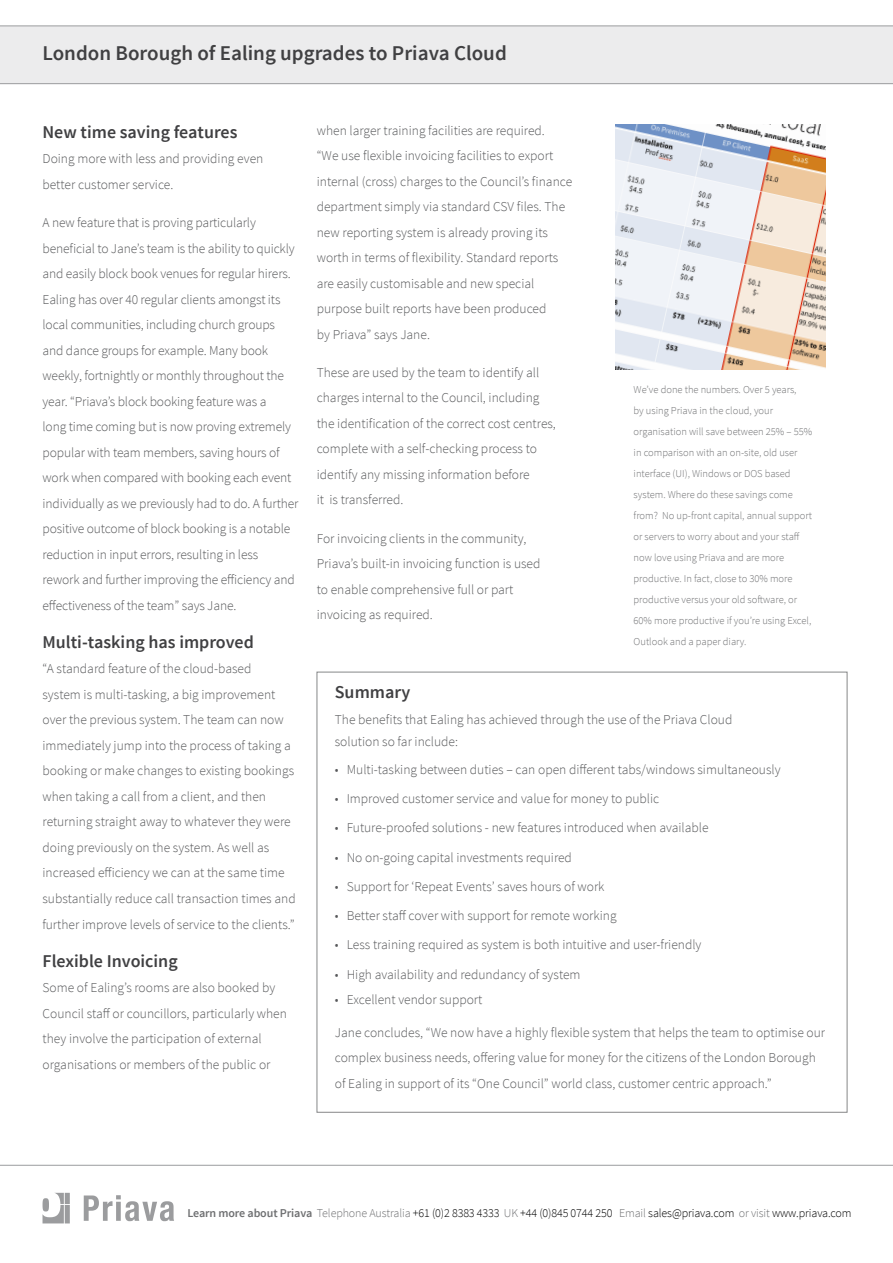
<style>
.page{position:relative;width:893px;height:1263px;background:#fff}
.page>*{position:absolute;margin:0;border:0;box-sizing:border-box;transform-origin:0 0}
.t1{font:600 21px "Source Sans Pro";color:#404042}
.t2{font:600 18px "Source Sans Pro";color:#404042}
.t3{font:300 13.5px/25.5px "Source Sans Pro";color:#58595b}
.t4{font:300 12px "Source Sans Pro";letter-spacing:-.01em;color:#000}
.t5{font:300 10.5px/21px "Source Sans Pro";color:#6f7072}
.s1{font-weight:600;color:#6f7072}
.s2{color:#6f7072}
</style>
<div class="page">
<hr style="left:0;top:1165px;width:893px;height:1px;background:#9b9c9e">
<div style="left:0;top:26px;width:893px;height:58px;background:#ececed"></div>
<hr style="left:0;top:26px;width:893px;height:1px;background:#9b9c9e">
<hr style="left:0;top:83px;width:893px;height:1px;background:#9b9c9e">
<img style="left:616px;top:124px;width:210px;height:245px">
<svg style="left:43px;top:1193px;width:27px;height:30px"></svg>
<svg style="left:84px;top:1195px;width:90px;height:26px"></svg>
<p class="t1" style="left:43px;top:40px;width:466px">London Borough of Ealing upgrades to Priava Cloud</p>
<p class="t2" style="left:43px;top:121px;width:196px">New time saving features</p>
<p class="t3" style="left:43px;top:146px;width:222px">Doing more with less and providing even better customer service.</p>
<p class="t3" style="left:43px;top:210px;width:257px">A new feature that is proving particularly beneficial to Jane’s team is the ability to quickly and easily block book venues for regular hirers.<br>Ealing has over 40 regular clients amongst its local communities, including church groups and dance groups for example. Many book weekly, fortnightly or monthly throughout the year. “Priava’s block booking feature was a<br>long time coming but is now proving extremely popular with team members, saving hours of work when compared with booking each event individually as we previously had to do. A further positive outcome of block booking is a notable reduction in input errors, resulting in less rework and further improving the efficiency and effectiveness of the team” says Jane.</p>
<p class="t2" style="left:43px;top:631px;width:213px">Multi-tasking has improved</p>
<p class="t3" style="left:43px;top:656px;width:255px">“A standard feature of the cloud-based<br>system is multi-tasking, a big improvement over the previous system. The team can now immediately jump into the process of taking a booking or make changes to existing bookings when taking a call from a client, and then returning straight away to whatever they were doing previously on the system. As well as increased efficiency we can at the same time substantially reduce call transaction times and further improve levels of service to the clients.”</p>
<p class="t2" style="left:43px;top:949px;width:137px">Flexible Invoicing</p>
<p class="t3" style="left:43px;top:975px;width:246px">Some of Ealing’s rooms are also booked by Council staff or councillors, particularly when they involve the participation of external organisations or members of the public or</p>
<p class="t3" style="left:317px;top:117px;width:257px">when larger training facilities are required.<br>“We use flexible invoicing facilities to export internal (cross) charges to the Council’s finance department simply via standard CSV files. The new reporting system is already proving its worth in terms of flexibility. Standard reports are easily customisable and new special purpose built reports have been produced<br>by Priava” says Jane.</p>
<p class="t3" style="left:317px;top:360px;width:241px">These are used by the team to identify all charges internal to the Council, including the identification of the correct cost centres, complete with a self-checking process to identify any missing information before<br>it is transferred.</p>
<p class="t3" style="left:317px;top:525px;width:225px">For invoicing clients in the community, Priava’s built-in invoicing function is used to enable comprehensive full or part invoicing as required.</p>
<p class="t5" style="left:634px;top:379px;width:180px">We’ve done the numbers. Over 5 years,<br>by using Priava in the cloud, your organisation will save between 25% – 55% in comparison with an on-site, old user interface (UI), Windows or DOS based system. Where do these savings come from? No up-front capital, annual support or servers to worry about and your staff now love using Priava and are more productive. In fact, close to 30% more productive versus your old software, or 60% more productive if you’re using Excel, Outlook and a paper diary.</p>
<p class="t2" style="left:335px;top:681px;width:77px">Summary</p>
<p class="t3" style="left:335px;top:708px;width:399px;line-height:22.5px">The benefits that Ealing has achieved through the use of the Priava Cloud solution so far include:</p>
<p class="t3" style="left:335px;top:757px;width:447px">• Multi-tasking between duties – can open different tabs/windows simultaneously</p>
<p class="t3" style="left:335px;top:786px;width:326px">• Improved customer service and value for money to public</p>
<p class="t3" style="left:335px;top:815px;width:375px">• Future-proofed solutions - new features introduced when available</p>
<p class="t3" style="left:335px;top:844px;width:239px">• No on-going capital investments required</p>
<p class="t3" style="left:335px;top:874px;width:271px">• Support for ‘Repeat Events’ saves hours of work</p>
<p class="t3" style="left:335px;top:903px;width:283px">• Better staff cover with support for remote working</p>
<p class="t3" style="left:335px;top:932px;width:368px">• Less training required as system is both intuitive and user-friendly</p>
<p class="t3" style="left:335px;top:961px;width:247px">• High availability and redundancy of system</p>
<p class="t3" style="left:335px;top:987px;width:149px">• Excellent vendor support</p>
<p class="t3" style="left:335px;top:1019px;width:492px">Jane concludes, “We now have a highly flexible system that helps the team to optimise our complex business needs, offering value for money for the citizens of the London Borough of Ealing in support of its “One Council” world class, customer centric approach.”</p>
<p class="t4" style="left:187px;top:1205px;width:665px"><span class="s1">Learn more about Priava</span> <span class="s2">Telephone Australia</span> +61 (0)2 8383 4333 <span class="s2">UK</span> +44 (0)845 0744 250 <span class="s2">Email</span> sales@priava.com <span class="s2">or visit</span> www.priava.com</p>
</div>
